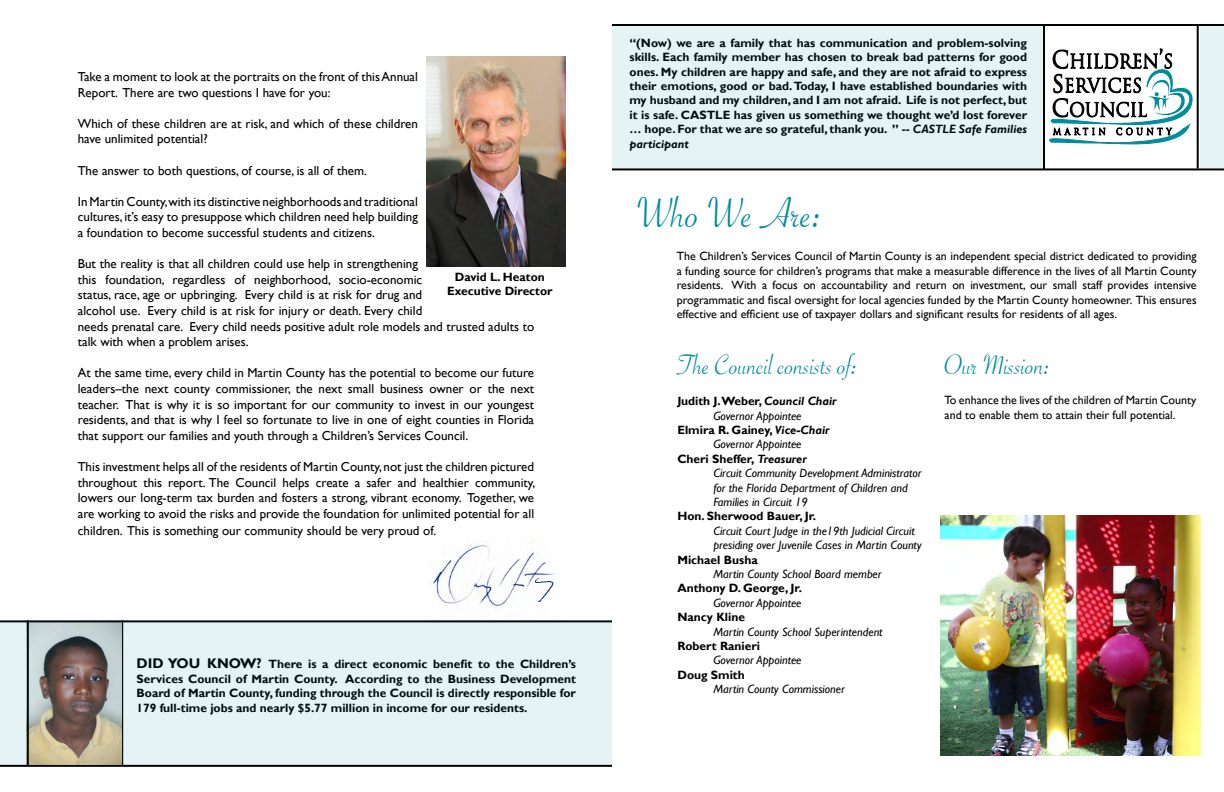
<style>
.page{position:relative;width:1224px;height:792px;background:#fff}
.page>*{position:absolute;margin:0;border:0;box-sizing:border-box;transform-origin:0 0}
.t1{font:46px "Savoye Let Plain";color:#008c99}
.t2{font:30px "Savoye Let Plain";color:#008c99}
.t3{font:13px/15.6px "Gill Sans";color:#000}
.t4{font:700 12px/14.4px "Gill Sans";color:#000;text-align:justify}
.t5{font:12px/14.4px "Gill Sans";color:#000}
.t6{font:italic 12px/14.4px "Gill Sans";color:#000}
.s1{font-size:14px}
.s2{font-style:italic}
</style>
<div class="page">
<img style="left:431px;top:545px;width:123px;height:66px">
<img style="left:536px;top:577px;width:18px;height:25px">
<hr style="left:0;top:765px;width:612px;height:2px;background:#000">
<img style="left:426px;top:56px;width:140px;height:210px">
<hr style="left:0;top:620px;width:612px;height:2px;background:#000">
<div style="left:612px;top:24px;width:612px;height:144px;background:#e6f3f5"></div>
<div style="left:1043px;top:25px;width:156px;height:145px;background:#fff"></div>
<svg style="left:1049px;top:48px;width:148px;height:96px"></svg>
<hr style="left:1197px;top:26px;width:2px;height:142px;background:#000">
<hr style="left:1043px;top:26px;width:2px;height:143px;background:#000">
<hr style="left:612px;top:168px;width:612px;height:2px;background:#000">
<hr style="left:612px;top:24px;width:612px;height:2px;background:#000">
<svg style="left:0;top:621px;width:612px;height:144px;background:#d6e0e0"></svg>
<img style="left:940px;top:516px;width:261px;height:240px">
<p class="t3" style="left:78px;top:69px;width:342px">Take a moment to look at the portraits on the front of this Annual<br>Report. There are two questions I have for you:</p>
<p class="t3" style="left:78px;top:116px;width:342px">Which of these children are at risk, and which of these children have unlimited potential?</p>
<p class="t3" style="left:78px;top:163px;width:291px">The answer to both questions, of course, is all of them.</p>
<p class="t3" style="left:78px;top:194px;width:342px;text-align:justify">In Martin County,with its distinctive neighborhoods and traditional cultures, it’s easy to presuppose which children need help building a foundation to become successful students and citizens.</p>
<p class="t3" style="left:78px;top:256px;width:458px">But the reality is that all children could use help in strengthening<br>this foundation, regardless of neighborhood, socio-economic<br>status, race, age or upbringing. Every child is at risk for drug and<br>alcohol use. Every child is at risk for injury or death. Every child<br>needs prenatal care. Every child needs positive adult role models and trusted adults to talk with when a problem arises.</p>
<p class="t3" style="left:78px;top:365px;width:458px;text-align:justify">At the same time, every child in Martin County has the potential to become our future leaders–the next county commissioner, the next small business owner or the next teacher. That is why it is so important for our community to invest in our youngest residents, and that is why I feel so fortunate to live in one of eight counties in Florida that support our families and youth through a Children’s Services Council.</p>
<p class="t3" style="left:78px;top:459px;width:459px;text-align:justify">This investment helps all of the residents of Martin County, not just the children pictured throughout this report. The Council helps create a safer and healthier community, lowers our long-term tax burden and fosters a strong, vibrant economy. Together, we are working to avoid the risks and provide the foundation for unlimited potential for all</p>
<p class="t3" style="left:78px;top:523px;width:360px">children. This is something our community should be very proud of.</p>
<p class="t4" style="left:447px;top:270px;width:107px;text-align:center">David L. Heaton<br>Executive Director</p>
<p class="t4" style="left:136px;top:657px;width:441px"><span class="s1">DID YOU KNOW?</span> There is a direct economic benefit to the Children’s Services Council of Martin County. According to the Business Development Board of Martin County, funding through the Council is directly responsible for 179 full-time jobs and nearly $5.77 million in income for our residents.</p>
<p class="t4" style="left:630px;top:36px;width:399px">“(Now) we are a family that has communication and problem-solving skills. Each family member has chosen to break bad patterns for good ones. My children are happy and safe, and they are not afraid to express their emotions, good or bad. Today, I have established boundaries with my husband and my children, and I am not afraid. Life is not perfect, but it is safe. CASTLE has given us something we thought we’d lost forever … hope. For that we are so grateful, thank you. ” -- <span class="s2">CASTLE Safe Families participant</span></p>
<h1 class="t1" style="left:636px;top:182px;width:188px">Who We Are:</h1>
<p class="t5" style="left:677px;top:249px;width:521px;text-align:justify">The Children’s Services Council of Martin County is an independent special district dedicated to providing a funding source for children’s programs that make a measurable difference in the lives of all Martin County residents. With a focus on accountability and return on investment, our small staff provides intensive programmatic and fiscal oversight for local agencies funded by the Martin County homeowner. This ensures effective and efficient use of taxpayer dollars and significant results for residents of all ages.</p>
<h2 class="t2" style="left:677px;top:345px;width:182px">The Council consists of:</h2>
<p class="t4" style="left:677px;top:394px;width:161px">Judith J.Weber, <span class="s2">Council Chair</span></p>
<p class="t6" style="left:713px;top:409px;width:90px">Governor Appointee</p>
<p class="t4" style="left:677px;top:423px;width:154px">Elmira R. Gainey, <span class="s2">Vice-Chair</span></p>
<p class="t6" style="left:713px;top:437px;width:90px">Governor Appointee</p>
<p class="t4" style="left:677px;top:452px;width:131px">Cheri Sheffer, <span class="s2">Treasurer</span></p>
<p class="t6" style="left:713px;top:466px;width:210px">Circuit Community Development Administrator</p>
<p class="t6" style="left:713px;top:481px;width:196px">for the Florida Department of Children and</p>
<p class="t6" style="left:713px;top:495px;width:96px">Families in Circuit 19</p>
<p class="t4" style="left:677px;top:510px;width:140px">Hon. Sherwood Bauer, Jr.</p>
<p class="t6" style="left:713px;top:524px;width:210px">Circuit Court Judge in the19th Judicial Circuit presiding over Juvenile Cases in Martin County</p>
<p class="t4" style="left:677px;top:553px;width:82px">Michael Busha</p>
<p class="t6" style="left:713px;top:567px;width:170px">Martin County School Board member</p>
<p class="t4" style="left:677px;top:582px;width:126px">Anthony D. George, Jr.</p>
<p class="t6" style="left:713px;top:596px;width:90px">Governor Appointee</p>
<p class="t4" style="left:677px;top:610px;width:69px">Nancy Kline</p>
<p class="t6" style="left:713px;top:625px;width:171px">Martin County School Superintendent</p>
<p class="t4" style="left:677px;top:639px;width:84px">Robert Ranieri</p>
<p class="t6" style="left:713px;top:653px;width:90px">Governor Appointee</p>
<p class="t4" style="left:677px;top:668px;width:69px">Doug Smith</p>
<p class="t6" style="left:713px;top:682px;width:133px">Martin County Commissioner</p>
<h2 class="t2" style="left:945px;top:345px;width:108px">Our Mission:</h2>
<p class="t5" style="left:945px;top:393px;width:253px">To enhance the lives of the children of Martin County and to enable them to attain their full potential.</p>
</div>
